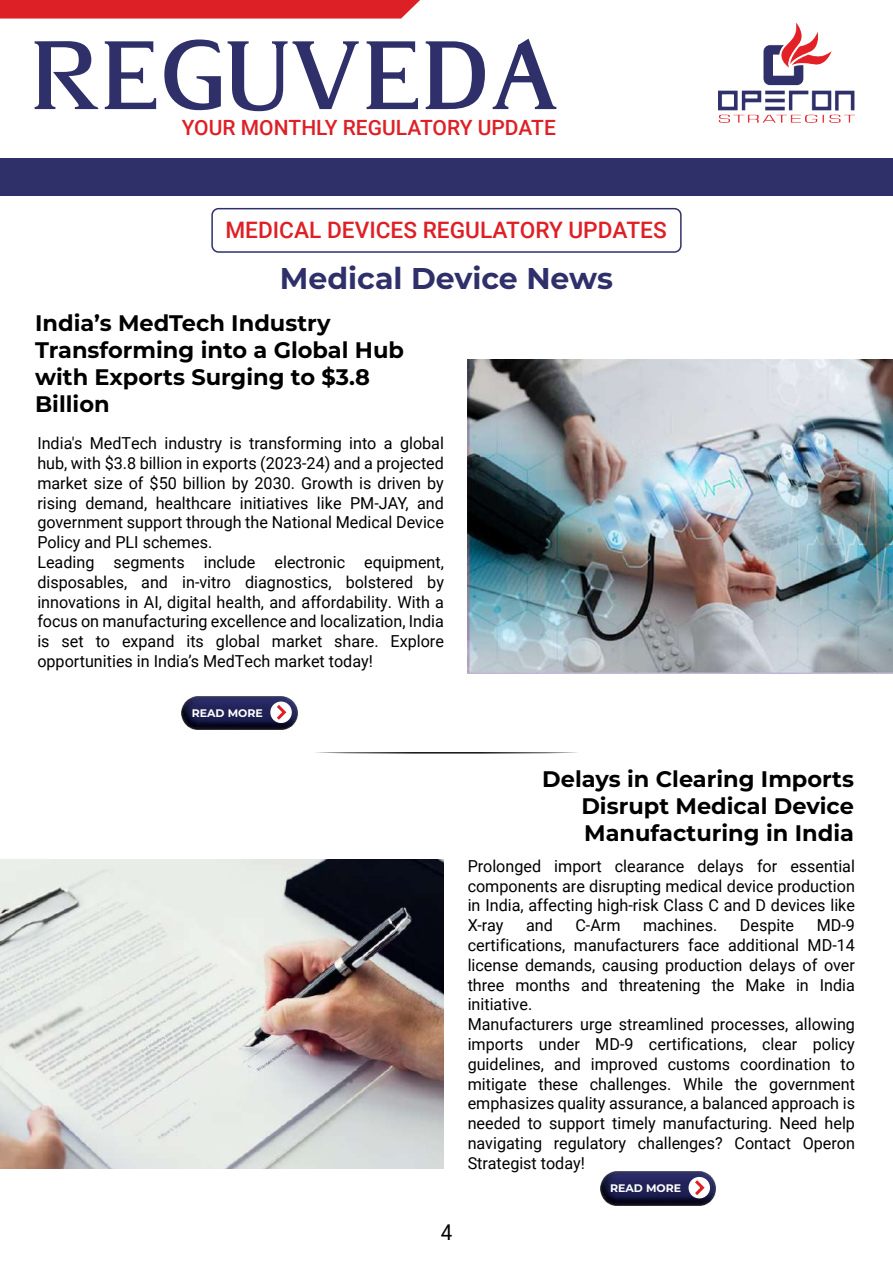
<style>
.page{position:relative;width:893px;height:1263px;background:#fff}
.page>*{position:absolute;margin:0;border:0;box-sizing:border-box;transform-origin:0 0}
.t1{font:300 96.75px "Alvarado Var";color:#2f306a}
.t2{font:700 30px "Montserrat";color:#2f306a}
.t3{font:500 22.65px "Roboto";color:#de2026}
.t4{font:700 22.5px/27px "Montserrat";color:#000}
.t5{font:21.75px "Roboto";color:#000;scale:.94 1}
.t6{font:500 21px "Roboto";color:#de2026}
.t7{font:16.5px/19.8px "Roboto";color:#000}
.t8{font:700 10.95px "Montserrat";color:#fff}
</style>
<div class="page">
<img style="left:719px;top:23px;width:136px;height:99px">
<div style="left:0;top:158px;width:893px;height:38px;background:#2f306a"></div>
<svg style="left:0;top:0;width:420px;height:19px"></svg>
<img style="left:182px;top:696px;width:115px;height:34px">
<svg style="left:270px;top:701px;width:22px;height:22px"></svg>
<svg style="left:274px;top:702px;width:14px;height:21px"></svg>
<img style="left:600px;top:1172px;width:115px;height:33px">
<svg style="left:688px;top:1177px;width:22px;height:21px"></svg>
<svg style="left:692px;top:1177px;width:15px;height:21px"></svg>
<svg style="left:315px;top:752px;width:263px;height:2px"></svg>
<div style="left:211px;top:208px;width:471px;height:45px;border:2px solid #2f306a;border-radius:6px"></div>
<img style="left:468px;top:359px;width:425px;height:315px">
<img style="left:0;top:859px;width:444px;height:310px">
<h1 class="t1" style="left:31px;top:19px;width:531px">REGUVEDA</h1>
<p class="t6" style="left:182px;top:113px;width:376px">YOUR MONTHLY REGULATORY UPDATE</p>
<h3 class="t3" style="left:225px;top:214px;width:443px">MEDICAL DEVICES REGULATORY UPDATES</h3>
<h2 class="t2" style="left:280px;top:257px;width:335px">Medical Device News</h2>
<h3 class="t4" style="left:35px;top:309px;width:371px">India’s MedTech Industry<br>Transforming into a Global Hub with Exports Surging to $3.8<br>Billion</h3>
<p class="t7" style="left:37px;top:433px;width:408px">India's MedTech industry is transforming into a global hub, with $3.8 billion in exports (2023-24) and a projected market size of $50 billion by 2030. Growth is driven by rising demand, healthcare initiatives like PM-JAY, and government support through the National Medical Device Policy and PLI schemes.<br>Leading segments include electronic equipment, disposables, and in-vitro diagnostics, bolstered by innovations in AI, digital health, and affordability. With a focus on manufacturing excellence and localization, India is set to expand its global market share. Explore opportunities in India’s MedTech market today!</p>
<p class="t8" style="left:192px;top:705px;width:73px">READ MORE</p>
<h3 class="t5" style="left:441px;top:1217px;width:14px">4</h3>
<h3 class="t4" style="left:581px;top:765px;width:274px;text-align:justify;text-indent:-39px">Delays in Clearing Imports Disrupt Medical Device Manufacturing in India</h3>
<p class="t7" style="left:468px;top:855px;width:389px;text-align:justify">Prolonged import clearance delays for essential components are disrupting medical device production in India, affecting high-risk Class C and D devices like X-ray</p>
<p class="t7" style="left:526px;top:915px;width:28px">and</p>
<p class="t7" style="left:575px;top:915px;width:47px">C-Arm</p>
<p class="t7" style="left:643px;top:915px;width:76px">machines.</p>
<p class="t7" style="left:740px;top:915px;width:56px">Despite</p>
<p class="t7" style="left:468px;top:915px;width:389px;text-indent:349px">MD-9 certifications, manufacturers face additional MD-14 license demands, causing production delays of over three months and threatening the Make in India initiative.<br>Manufacturers urge streamlined processes, allowing imports under MD-9 certifications, clear policy guidelines, and improved customs coordination to mitigate these challenges. While the government emphasizes quality assurance, a balanced approach is needed to support timely manufacturing. Need help navigating regulatory challenges? Contact Operon Strategist today!</p>
<p class="t8" style="left:610px;top:1180px;width:73px">READ MORE</p>
</div>
